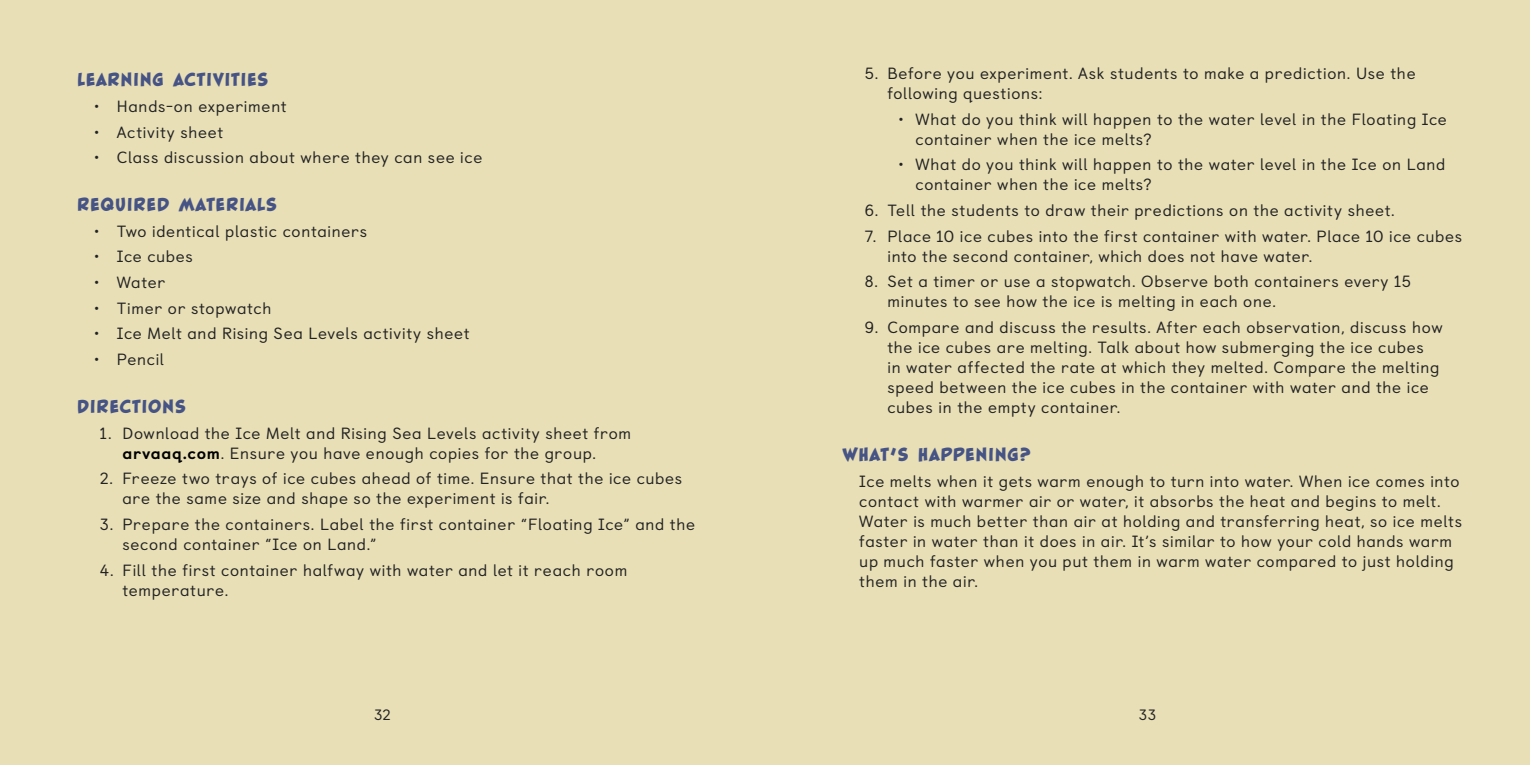
<style>
.page{position:relative;width:1530px;height:765px;background:#e8dfb6}
.page>*{position:absolute;margin:0;border:0;box-sizing:border-box;transform-origin:0 0}
.t1{font:25px "Blambot FX Pro Heavy BB";letter-spacing:.05em;color:#465385}
.t2{font:16.25px/20px "Castledown";letter-spacing:.045em;color:#222223}
.t3{font:15px "Castledown";color:#222223}
.s1{font-weight:800;color:#000}
</style>
<div class="page">
<h1 class="t1" style="left:77px;top:67px;width:192px">Learning Activities</h1>
<p class="t2" style="left:94px;top:95px;width:194px">• Hands-on experiment</p>
<p class="t2" style="left:94px;top:120px;width:131px">• Activity sheet</p>
<p class="t2" style="left:94px;top:146px;width:390px">• Class discussion about where they can see ice</p>
<h1 class="t1" style="left:77px;top:192px;width:201px">Required Materials</h1>
<p class="t2" style="left:94px;top:220px;width:274px">• Two identical plastic containers</p>
<p class="t2" style="left:94px;top:245px;width:100px">• Ice cubes</p>
<p class="t2" style="left:94px;top:271px;width:73px">• Water</p>
<p class="t2" style="left:94px;top:297px;width:179px">• Timer or stopwatch</p>
<p class="t2" style="left:94px;top:322px;width:377px">• Ice Melt and Rising Sea Levels activity sheet</p>
<p class="t2" style="left:94px;top:348px;width:71px">• Pencil</p>
<h1 class="t1" style="left:77px;top:394px;width:110px">Directions</h1>
<p class="t2" style="left:122px;top:422px;width:510px;text-indent:-23px">1. Download the Ice Melt and Rising Sea Levels activity sheet from <span class="s1">arvaaq.com</span>. Ensure you have enough copies for the group.</p>
<p class="t2" style="left:122px;top:467px;width:561px;text-indent:-22px">2. Freeze two trays of ice cubes ahead of time. Ensure that the ice cubes are the same size and shape so the experiment is fair.</p>
<p class="t2" style="left:122px;top:513px;width:574px;text-indent:-23px">3. Prepare the containers. Label the first container “Floating Ice” and the second container “Ice on Land.”</p>
<p class="t2" style="left:122px;top:559px;width:506px;text-indent:-23px">4. Fill the first container halfway with water and let it reach room temperature.</p>
<p class="t2" style="left:887px;top:62px;width:530px;text-indent:-23px">5. Before you experiment. Ask students to make a prediction. Use the following questions:</p>
<p class="t2" style="left:916px;top:108px;width:533px;text-indent:-17px">• What do you think will happen to the water level in the Floating Ice container when the ice melts?</p>
<p class="t2" style="left:916px;top:153px;width:531px;text-indent:-17px">• What do you think will happen to the water level in the Ice on Land container when the ice melts?</p>
<p class="t2" style="left:865px;top:199px;width:531px">6. Tell the students to draw their predictions on the activity sheet.</p>
<p class="t2" style="left:887px;top:225px;width:576px;text-indent:-22px">7. Place 10 ice cubes into the first container with water. Place 10 ice cubes into the second container, which does not have water.</p>
<p class="t2" style="left:887px;top:270px;width:525px;text-indent:-23px">8. Set a timer or use a stopwatch. Observe both containers every 15 minutes to see how the ice is melting in each one.</p>
<p class="t2" style="left:887px;top:316px;width:557px;text-indent:-23px">9. Compare and discuss the results. After each observation, discuss how the ice cubes are melting. Talk about how submerging the ice cubes<br>in water affected the rate at which they melted. Compare the melting speed between the ice cubes in the container with water and the ice cubes in the empty container.</p>
<h1 class="t1" style="left:842px;top:442px;width:190px">What’s Happening?</h1>
<p class="t2" style="left:859px;top:470px;width:604px">Ice melts when it gets warm enough to turn into water. When ice comes into contact with warmer air or water, it absorbs the heat and begins to melt.<br>Water is much better than air at holding and transferring heat, so ice melts faster in water than it does in air. It’s similar to how your cold hands warm up much faster when you put them in warm water compared to just holding them in the air.</p>
<p class="t3" style="left:374px;top:703px;width:18px">32</p>
<p class="t3" style="left:1139px;top:703px;width:19px">33</p>
</div>
